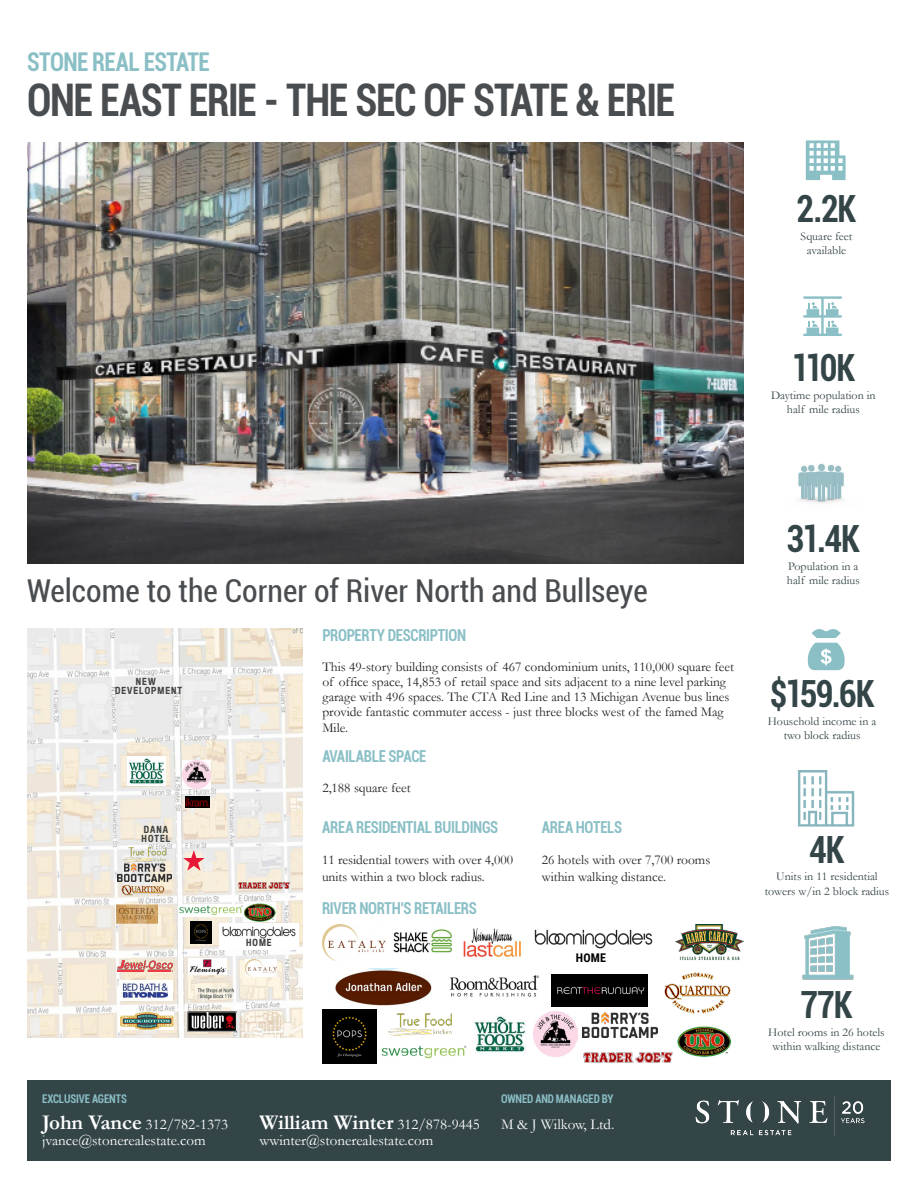
<style>
.page{position:relative;width:918px;height:1188px;background:#fff}
.page>*{position:absolute;margin:0;border:0;box-sizing:border-box;transform-origin:0 0}
.Page_Header{font:700 condensed 45px "Roboto";letter-spacing:-.03em;color:#4a4d50;scale:.9 1}
.Stats_Number{font:700 condensed 37.5px "Roboto";letter-spacing:-.035em;color:#344548;scale:.9 1}
.t1{font:condensed 31.5px "Roboto";color:#4a4d50}
.Property_Address{font:700 condensed 25.8px "Roboto";letter-spacing:-.025em;color:#8abfc6;scale:.9 1}
.Footer_Text{font:700 21px "Garamond";color:#fff}
.t2{font:700 condensed 16.5px "Roboto";letter-spacing:-.02em;color:#8abfc6;scale:.9 1}
.Footer_Text-2{font:15px "Garamond";color:#fff}
.t3{font:13.5px/15px "Garamond";color:#231f20}
.Stats_Body{font:12px/14.4px "Garamond";color:#344548;text-align:center}
.Footer_Header{font:700 condensed 12px "Roboto";letter-spacing:-.01em;color:#8abfc6;scale:.9 1}
.Table_Header{font:700 12px "Roboto Condensed";color:#000}
.t4{font:500 9px/9px "Titling Gothic FB Cond";letter-spacing:.12em;color:#424441}
.s1{font-weight:700;font-size:21px}
.s2{font-weight:400;font-size:15px}
</style>
<div class="page">
<div style="left:27px;top:1080px;width:864px;height:81px;background:#344548"></div>
<img style="left:27px;top:142px;width:717px;height:422px">
<svg style="left:806px;top:140px;width:40px;height:40px"></svg>
<svg style="left:807px;top:629px;width:38px;height:41px"></svg>
<svg style="left:803px;top:296px;width:39px;height:40px"></svg>
<img style="left:27px;top:628px;width:276px;height:409px">
<svg style="left:183px;top:850px;width:22px;height:21px"></svg>
<img style="left:127px;top:757px;width:38px;height:28px">
<img style="left:474px;top:1016px;width:52px;height:38px">
<img style="left:182px;top:760px;width:29px;height:28px">
<img style="left:533px;top:1012px;width:45px;height:44px">
<div style="left:219px;top:924px;width:79px;height:25px;background:#fff"></div>
<img style="left:222px;top:926px;width:74px;height:13px">
<img style="left:118px;top:961px;width:55px;height:10px">
<img style="left:244px;top:902px;width:31px;height:20px">
<img style="left:677px;top:1026px;width:55px;height:31px">
<img style="left:186px;top:797px;width:24px;height:11px">
<img style="left:117px;top:904px;width:40px;height:20px">
<img style="left:123px;top:845px;width:44px;height:18px">
<img style="left:388px;top:1013px;width:64px;height:23px">
<img style="left:119px;top:980px;width:54px;height:20px">
<img style="left:245px;top:959px;width:31px;height:18px">
<img style="left:322px;top:925px;width:64px;height:35px">
<img style="left:335px;top:969px;width:96px;height:36px">
<img style="left:449px;top:975px;width:91px;height:22px">
<img style="left:322px;top:1009px;width:54px;height:55px">
<img style="left:664px;top:972px;width:67px;height:42px">
<img style="left:552px;top:974px;width:96px;height:32px">
<img style="left:463px;top:928px;width:58px;height:29px">
<img style="left:534px;top:929px;width:119px;height:20px">
<img style="left:393px;top:929px;width:59px;height:24px">
<img style="left:676px;top:925px;width:67px;height:36px">
<img style="left:118px;top:863px;width:53px;height:18px">
<img style="left:582px;top:1012px;width:75px;height:25px">
<img style="left:120px;top:1012px;width:54px;height:18px">
<img style="left:189px;top:959px;width:37px;height:15px">
<img style="left:238px;top:883px;width:52px;height:6px">
<img style="left:583px;top:1052px;width:89px;height:11px">
<img style="left:118px;top:885px;width:51px;height:10px">
<img style="left:187px;top:1012px;width:50px;height:19px">
<img style="left:190px;top:922px;width:22px;height:21px">
<img style="left:178px;top:904px;width:66px;height:12px">
<img style="left:381px;top:1045px;width:86px;height:14px">
<img style="left:798px;top:463px;width:46px;height:40px">
<img style="left:798px;top:771px;width:57px;height:56px">
<img style="left:802px;top:926px;width:52px;height:54px">
<img style="left:695px;top:1096px;width:170px;height:40px">
<p class="Property_Address" style="left:27px;top:44px;width:205px">STONE REAL ESTATE</p>
<p class="Page_Header" style="left:27px;top:69px;width:722px">ONE EAST ERIE - THE SEC OF STATE &amp; ERIE</p>
<p class="Stats_Number" style="left:797px;top:182px;width:68px">2.2K</p>
<p class="Stats_Body" style="left:801px;top:228px;width:53px">Square feet available</p>
<p class="Stats_Number" style="left:791px;top:342px;width:73px">110K</p>
<p class="Stats_Body" style="left:771px;top:388px;width:106px">Daytime population in half mile radius</p>
<p class="t1" style="left:27px;top:569px;width:622px">Welcome to the Corner of River North and Bullseye</p>
<p class="t4" style="left:136px;top:677px;width:21px">NEW</p>
<p class="t4" style="left:115px;top:686px;width:69px">DEVELOPMENT</p>
<p class="t4" style="left:142px;top:825px;width:30px">DANA<br>HOTEL</p>
<p class="t4" style="left:246px;top:938px;width:27px">HOME</p>
<p class="t2" style="left:322px;top:623px;width:161px">PROPERTY DESCRIPTION</p>
<p class="t3" style="left:322px;top:659px;width:413px">This 49-story building consists of 467 condominium units, 110,000 square feet of office space, 14,853 of retail space and sits adjacent to a nine level parking garage with 496 spaces. The CTA Red Line and 13 Michigan Avenue bus lines provide fantastic commuter access - just three blocks west of the famed Mag</p>
<p class="t3" style="left:322px;top:720px;width:27px">Mile.</p>
<p class="t2" style="left:322px;top:745px;width:117px">AVAILABLE SPACE</p>
<p class="t3" style="left:322px;top:780px;width:90px">2,188 square feet</p>
<p class="t2" style="left:322px;top:815px;width:197px">AREA RESIDENTIAL BUILDINGS</p>
<p class="t3" style="left:322px;top:851px;width:193px;line-height:16.5px">11 residential towers with over 4,000 units within a two block radius.</p>
<p class="t2" style="left:322px;top:896px;width:173px">RIVER NORTH’S RETAILERS</p>
<p class="t2" style="left:542px;top:815px;width:91px">AREA HOTELS</p>
<p class="t3" style="left:542px;top:851px;width:170px;line-height:16.5px">26 hotels with over 7,700 rooms within walking distance.</p>
<p class="Table_Header" style="left:576px;top:949px;width:32px">HOME</p>
<p class="Footer_Header" style="left:42px;top:1090px;width:96px">EXCLUSIVE AGENTS</p>
<p class="Footer_Text-2" style="left:42px;top:1114px;width:188px"><span class="s1">John Vance</span> 312/782-1373</p>
<p class="Footer_Text-2" style="left:42px;top:1130px;width:165px">jvance@stonerealestate.com</p>
<p class="Footer_Text" style="left:260px;top:1108px;width:222px">William Winter <span class="s2">312/878-9445</span></p>
<p class="Footer_Text-2" style="left:260px;top:1131px;width:175px">wwinter@stonerealestate.com</p>
<p class="Footer_Header" style="left:501px;top:1090px;width:127px">OWNED AND MANAGED BY</p>
<p class="Footer_Text-2" style="left:501px;top:1114px;width:115px">M &amp; J Wilkow, Ltd.</p>
<p class="Stats_Number" style="left:787px;top:513px;width:83px">31.4K</p>
<p class="Stats_Body" style="left:788px;top:559px;width:72px">Population in a</p>
<p class="Stats_Body" style="left:787px;top:573px;width:74px">half mile radius</p>
<p class="Stats_Number" style="left:770px;top:668px;width:118px">$159.6K</p>
<p class="Stats_Body" style="left:768px;top:714px;width:110px">Household income in a two block radius</p>
<p class="Stats_Number" style="left:809px;top:823px;width:41px">4K</p>
<p class="Stats_Body" style="left:765px;top:869px;width:126px">Units in 11 residential towers w/in 2 block radius</p>
<p class="Stats_Number" style="left:800px;top:979px;width:60px">77K</p>
<p class="Stats_Body" style="left:768px;top:1025px;width:118px">Hotel rooms in 26 hotels within walking distance</p>
</div>
